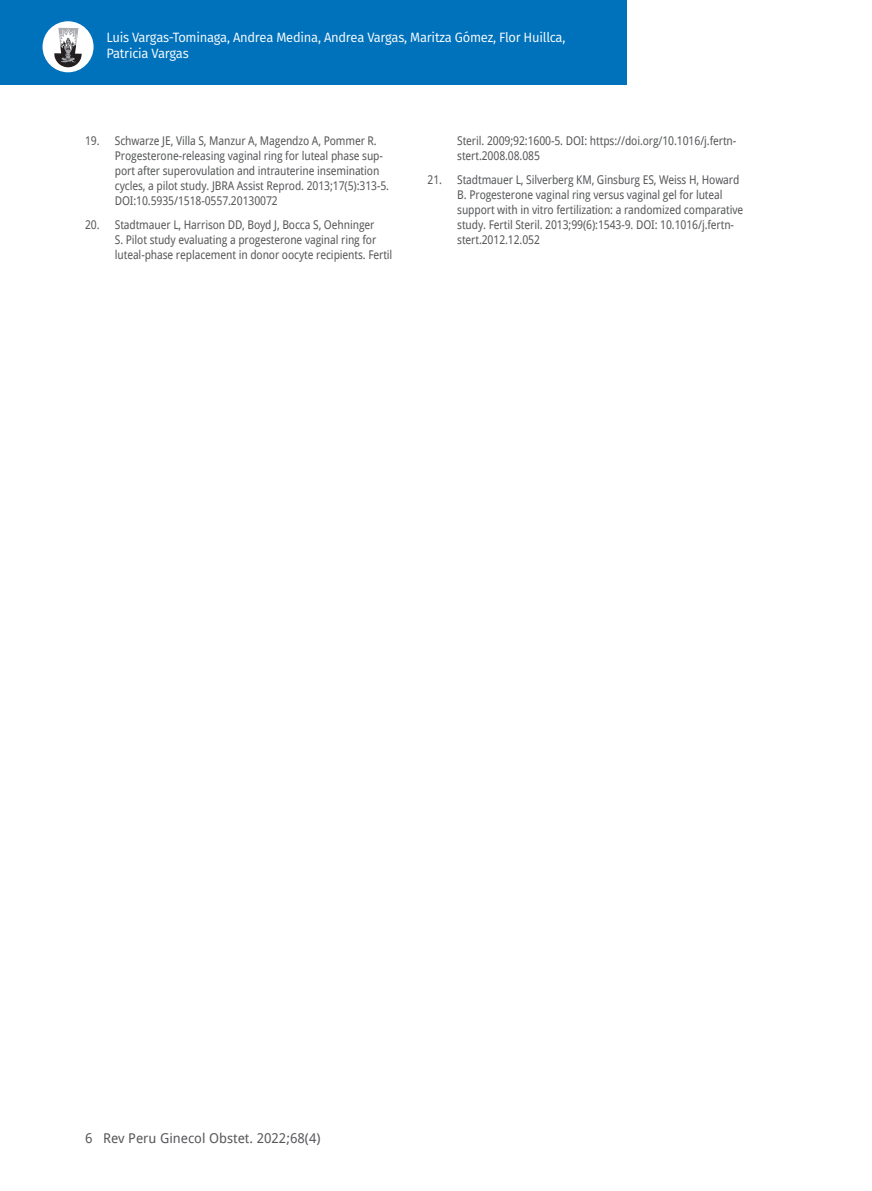
<style>
.page{position:relative;width:872px;height:1191px;background:#fff}
.page>*{position:absolute;margin:0;border:0;box-sizing:border-box;transform-origin:0 0}
.t1{font:13.5px/16.2px "Fira Sans";letter-spacing:-.02em;color:#fff;scale:.96 1}
.t2{font:13.5px "Droid Sans";color:#57585a}
.t3{font:12px/15px "Droid Sans";letter-spacing:-.01em;color:#57585a;scale:.9 1}
</style>
<div class="page">
<div style="left:0;top:0;width:626px;height:85px;background:#0072bc"></div>
<div style="left:43px;top:21px;width:51px;height:51px;background:#fff;border-radius:50%"></div>
<svg style="left:54px;top:28px;width:28px;height:40px"></svg>
<p class="t1" style="left:106px;top:29px;width:480px">Luis Vargas-Tominaga, Andrea Medina, Andrea Vargas, Maritza Gómez, Flor Huillca,<br>Patricia Vargas</p>
<p class="t3" style="left:115px;top:133px;width:306px;text-indent:-30px">19. Schwarze JE, Villa S, Manzur A, Magendzo A, Pommer R.<br>Progesterone-releasing vaginal ring for luteal phase sup&shy;port after superovulation and intrauterine insemination cycles, a pilot study. JBRA Assist Reprod. 2013;17(5):313-5.<br>DOI:10.5935/1518-0557.20130072</p>
<p class="t3" style="left:115px;top:217px;width:310px;text-indent:-30px">20. Stadtmauer L, Harrison DD, Boyd J, Bocca S, Oehninger<br>S. Pilot study evaluating a progesterone vaginal ring for luteal-phase replacement in donor oocyte recipients. Fertil</p>
<p class="t3" style="left:457px;top:133px;width:311px">Steril. 2009;92:1600-5. DOI: https://doi.org/10.1016/j.fertn&shy;stert.2008.08.085</p>
<p class="t3" style="left:457px;top:172px;width:319px;text-indent:-30px">21. Stadtmauer L, Silverberg KM, Ginsburg ES, Weiss H, Howard B. Progesterone vaginal ring versus vaginal gel for luteal support with in vitro fertilization: a randomized comparative study. Fertil Steril. 2013;99(6):1543-9. DOI: 10.1016/j.fertn&shy;stert.2012.12.052</p>
<p class="t2" style="left:85px;top:1128px;width:237px">6 Rev Peru Ginecol Obstet. 2022;68(4)</p>
</div>
